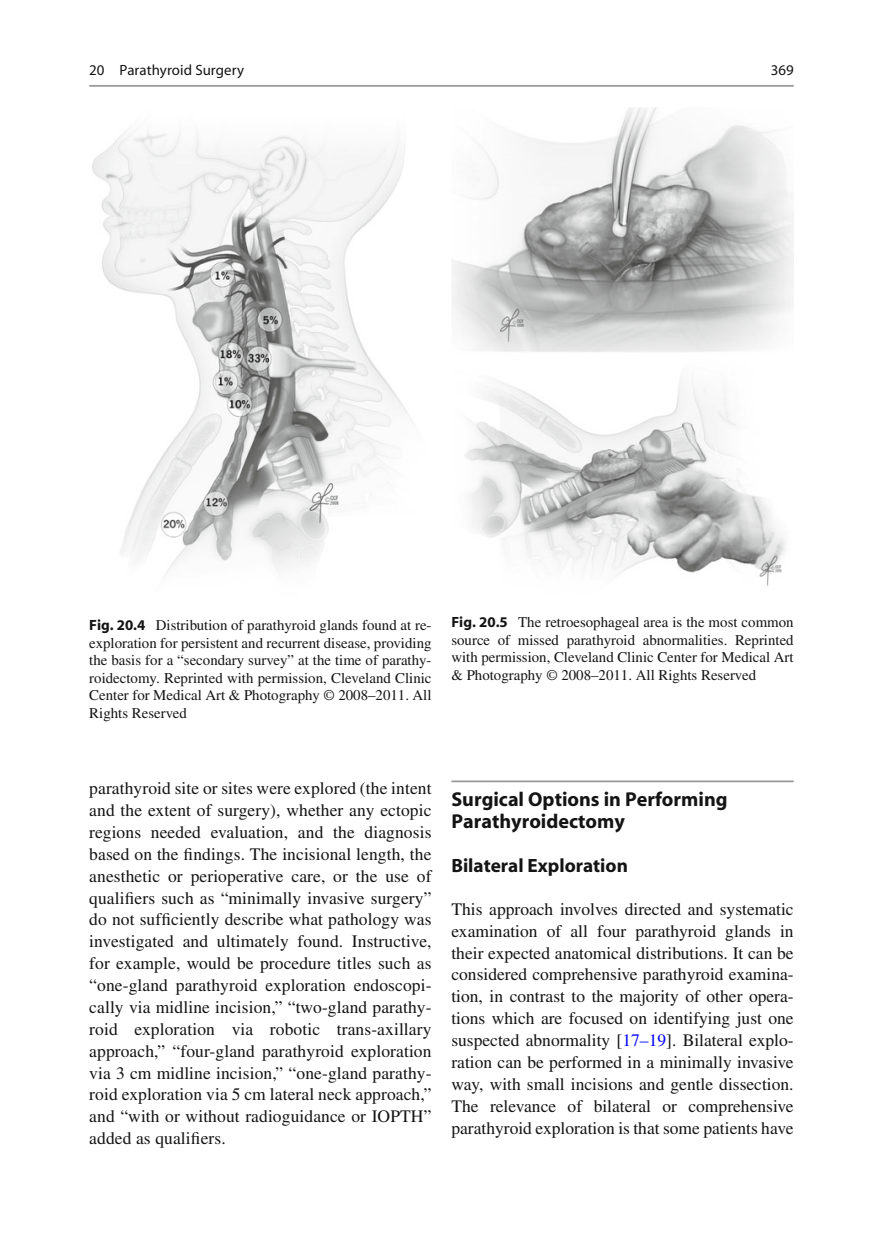
<style>
.page{position:relative;width:883px;height:1260px;background:#fff}
.page>*{position:absolute;margin:0;border:0;box-sizing:border-box;transform-origin:0 0}
.t1{font:700 20.12px/21.9px "Myriad";color:#131413}
.t2{font:700 19.25px "Myriad";color:#131413}
.t3{font:17.5px/21.9px "Times";letter-spacing:.005em;color:#131413;text-align:justify}
.t4{font:14.88px/17.5px "Times";color:#131413;text-align:justify}
.t5{font:14.88px "Myriad";color:#131413}
.s1{font-family:"Myriad";font-weight:700}
.s2{color:#00f}
</style>
<div class="page">
<hr style="left:89px;top:85px;width:705px;height:2px;background:#989898">
<hr style="left:451px;top:780px;width:343px;height:2px;background:#989898">
<img style="left:92px;top:131px;width:319px;height:444px">
<img style="left:451px;top:107px;width:343px;height:479px">
<p class="t5" style="left:89px;top:64px;width:157px">20 Parathyroid Surgery</p>
<p class="t5" style="left:771px;top:64px;width:24px">369</p>
<p class="t4" style="left:89px;top:618px;width:344px"><span class="s1">Fig. 20.4</span> Distribution of parathyroid glands found at re&shy;exploration for persistent and recurrent disease, providing the basis for a “secondary survey” at the time of parathy&shy;roidectomy. Reprinted with permission, Cleveland Clinic Center for Medical Art &amp; Photography © 2008–2011. All Rights Reserved</p>
<p class="t4" style="left:451px;top:615px;width:344px"><span class="s1">Fig. 20.5</span> The retroesophageal area is the most common source of missed parathyroid abnormalities. Reprinted with permission, Cleveland Clinic Center for Medical Art &amp; Photography © 2008–2011. All Rights Reserved</p>
<p class="t3" style="left:89px;top:779px;width:344px">parathyroid site or sites were explored (the intent and the extent of surgery), whether any ectopic regions needed evaluation, and the diagnosis based on the findings. The incisional length, the anesthetic or perioperative care, or the use of qualifiers such as “minimally invasive surgery” do not sufficiently describe what pathology was investigated and ultimately found. Instructive, for example, would be procedure titles such as “one-gland parathyroid exploration endoscopi&shy;cally via midline incision,” “two-gland parathy&shy;roid exploration via robotic trans-axillary approach,” “four-gland parathyroid exploration via 3 cm midline incision,” “one-gland parathy&shy;roid exploration via 5 cm lateral neck approach,” and “with or without radioguidance or IOPTH” added as qualifiers.</p>
<p class="t1" style="left:451px;top:790px;width:278px">Surgical Options in Performing<br>Parathyroidectomy</p>
<p class="t2" style="left:451px;top:858px;width:178px">Bilateral Exploration</p>
<p class="t3" style="left:451px;top:900px;width:344px">This approach involves directed and systematic examination of all four parathyroid glands in their expected anatomical distributions. It can be considered comprehensive parathyroid examina&shy;tion, in contrast to the majority of other opera&shy;tions which are focused on identifying just one suspected abnormality [ <span class="s2">17–19</span> ] . Bilateral explo&shy;ration can be performed in a minimally invasive way, with small incisions and gentle dissection.<br>The relevance of bilateral or comprehensive parathyroid exploration is that some patients have</p>
</div>
